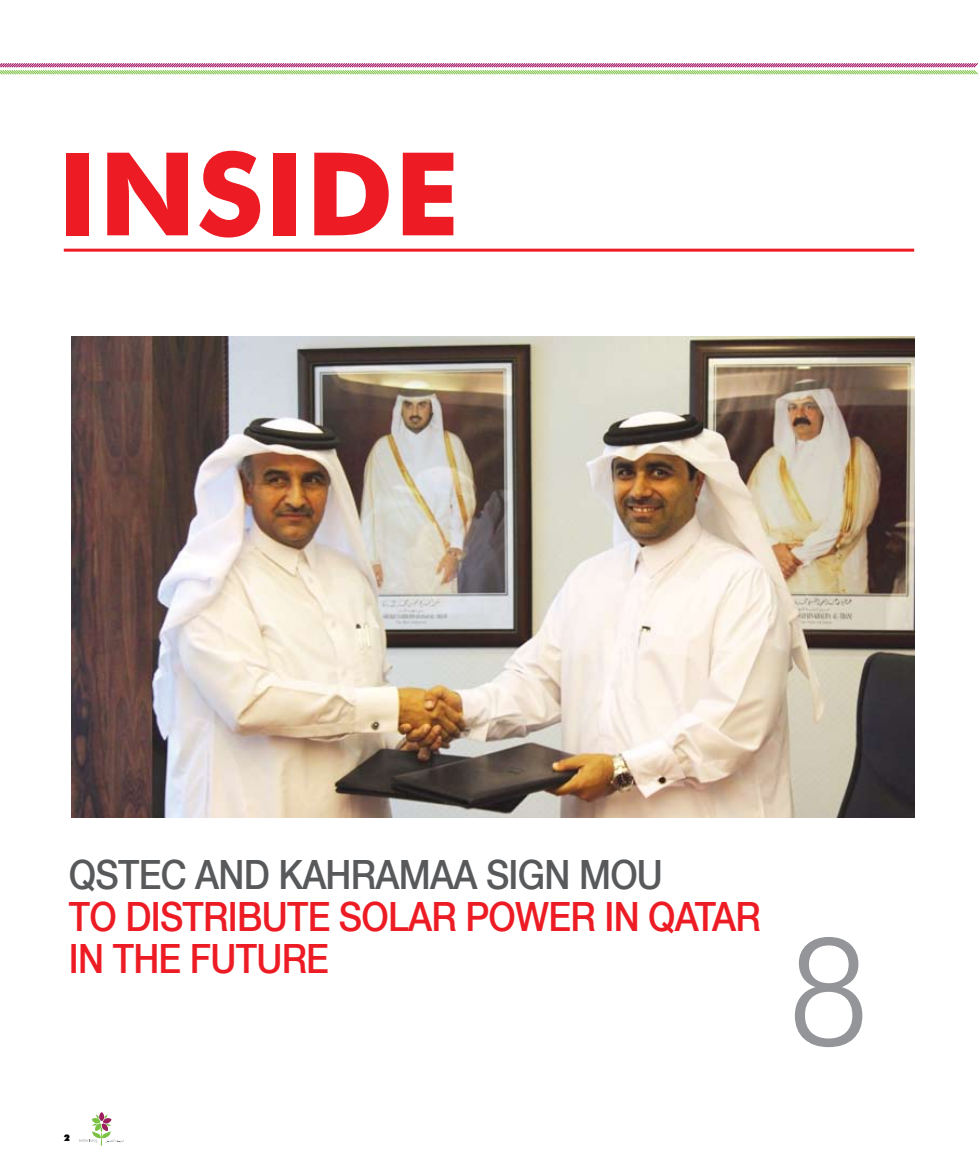
<style>
.page{position:relative;width:978px;height:1170px;background:#fff}
.page>*{position:absolute;margin:0;border:0;box-sizing:border-box;transform-origin:0 0}
.t1{font:300 148.5px "Futura BT";color:#939598}
.t2{font:700 115.5px "Futura BT";color:#ed1c24}
.t3{font:500 40.35px "Helvetica Neue";letter-spacing:-.02em;color:#ed1c24;scale:.89 1}
.t4{font:500 40.35px "Helvetica Neue";letter-spacing:-.02em;color:#58595b;scale:.89 1}
.t5{font:800 12px "Futuri";color:#000}
</style>
<div class="page">
<svg style="left:0;top:63px;width:978px;height:12px"></svg>
<svg style="left:79px;top:1112px;width:45px;height:33px"></svg>
<hr style="left:64px;top:249px;width:850px;height:3px;background:#ed1c24">
<img style="left:71px;top:337px;width:843px;height:480px">
<h2 class="t2" style="left:57px;top:124px;width:389px">INSIDE</h2>
<p class="t4" style="left:69px;top:850px;width:604px">QSTEC AND KAHRAMAA SI GN MOU</p>
<p class="t3" style="left:69px;top:892px;width:88px">TO DISTRIBUT</p>
<p class="t3" style="left:308px;top:892px;width:507px">E SOLAR POWER IN QATAR</p>
<p class="t3" style="left:69px;top:934px;width:163px">INTHE FUTUR</p>
<p class="t3" style="left:306px;top:934px;width:27px">E</p>
<h1 class="t1" style="left:786px;top:901px;width:87px">8</h1>
<p class="t5" style="left:63px;top:1131px;width:8px">2</p>
</div>
